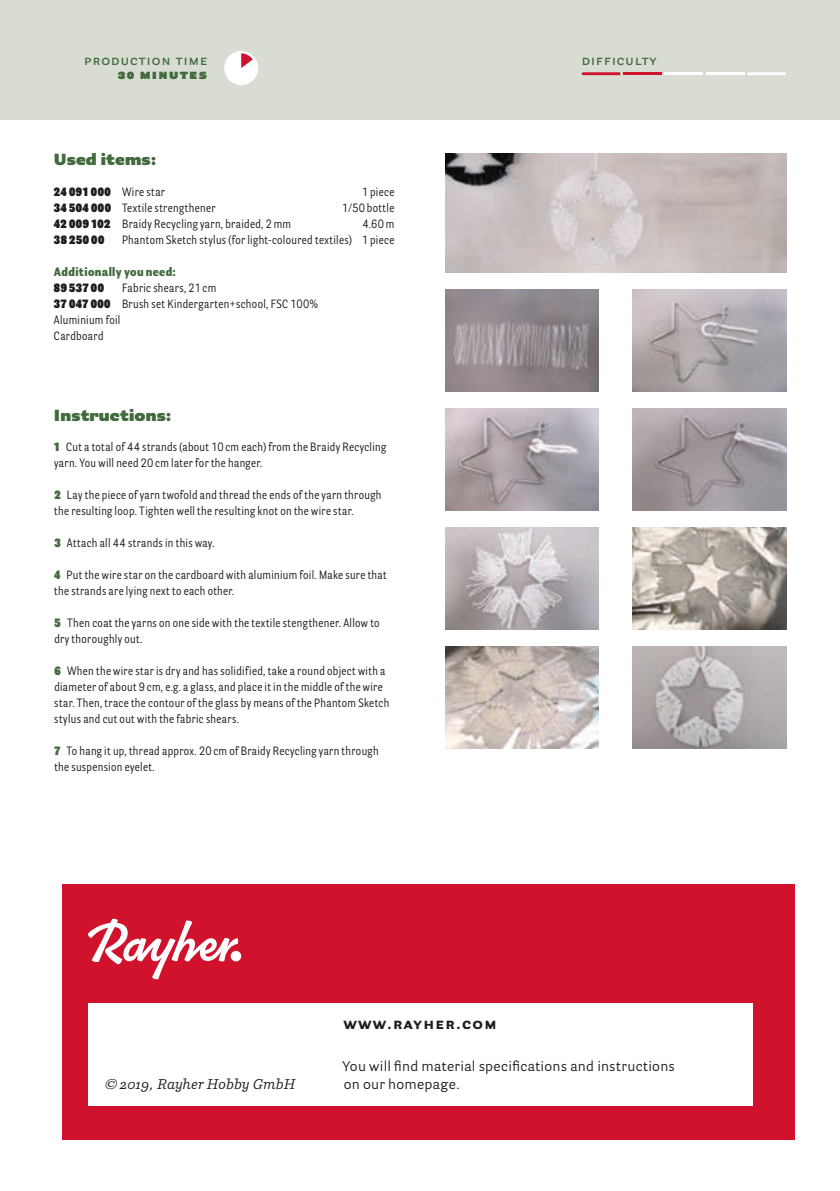
<style>
.page{position:relative;width:840px;height:1191px;background:#fff}
.page>*{position:absolute;margin:0;border:0;box-sizing:border-box;transform-origin:0 0}
.t1{font:900 16px "Parry Grotesque Pro";letter-spacing:.01em;color:#426a3e}
.t2{font:700 16px "Parry Grotesque Pro";letter-spacing:.08em;color:#1d1d1b}
.t3{font:14px/18px "Parry Grotesque Pro";letter-spacing:.02em;color:#1d1d1b}
.t4{font:600 14px "Parry Grotesque Pro";letter-spacing:.08em;color:#426a3e}
.t5{font:italic 14px "Parry Pro";letter-spacing:.01em;color:#1d1d1b}
.t6{font:900 14px "Parry Grotesque Pro";color:#426a3e}
.t7{font:12px/16px "Parry Grot Con Pro";letter-spacing:.03em;color:#1d1d1b}
.t8{font:900 12px "Parry Grot Con Pro";letter-spacing:.04em;color:#1d1d1b}
.t9{font:900 12px "Parry Grot Con Pro";letter-spacing:.03em;color:#426a3e}
.s1{font-weight:400}
.s2{font-weight:900}
.s3{font-weight:900;color:#426a3e}
</style>
<div class="page">
<div style="left:62px;top:884px;width:732px;height:256px;background:#d0122d"></div>
<div style="left:88px;top:1003px;width:663px;height:103px;background:#fff"></div>
<div style="left:0;top:0;width:839px;height:119px;background:#d8dcd2"></div>
<svg style="left:88px;top:918px;width:150px;height:61px"></svg>
<div style="left:230px;top:951px;width:11px;height:10px;background:#fff;border-radius:50%"></div>
<div style="left:224px;top:51px;width:34px;height:34px;background:#fff;border-radius:50%"></div>
<svg style="left:241px;top:53px;width:12px;height:15px"></svg>
<svg style="left:581px;top:72px;width:39px;height:3px"></svg>
<hr style="left:622px;top:72px;width:39px;height:3px;background:#d0122d">
<hr style="left:664px;top:72px;width:38px;height:3px;background:#fff">
<hr style="left:705px;top:72px;width:39px;height:3px;background:#fff">
<svg style="left:747px;top:72px;width:38px;height:3px"></svg>
<img style="left:445px;top:289px;width:153px;height:102px">
<img style="left:445px;top:408px;width:153px;height:102px">
<img style="left:445px;top:527px;width:153px;height:102px">
<img style="left:445px;top:646px;width:153px;height:102px">
<img style="left:445px;top:153px;width:340px;height:119px">
<img style="left:632px;top:646px;width:153px;height:102px">
<img style="left:632px;top:289px;width:153px;height:102px">
<img style="left:632px;top:408px;width:153px;height:102px">
<img style="left:632px;top:527px;width:153px;height:102px">
<p class="t4" style="left:84px;top:50px;width:125px">production time</p>
<p class="t4" style="left:581px;top:50px;width:76px">difficulty</p>
<p class="t6" style="left:118px;top:63px;width:91px">30 minutes</p>
<h1 class="t1" style="left:54px;top:148px;width:104px">Used items:</h1>
<p class="t8" style="left:54px;top:183px;width:112px">24 091 000 <span class="s1">Wire star</span></p>
<p class="t7" style="left:362px;top:184px;width:34px">1 piece</p>
<p class="t7" style="left:54px;top:200px;width:163px"><span class="s2">34 504 000</span> Textile strengthener</p>
<p class="t7" style="left:342px;top:200px;width:54px">1/50 bottle</p>
<p class="t7" style="left:54px;top:216px;width:238px"><span class="s2">42 009 102</span> Braidy Recycling yarn, braided, 2mm</p>
<p class="t7" style="left:362px;top:216px;width:33px">4.60 m</p>
<p class="t8" style="left:54px;top:231px;width:52px">38 250 00</p>
<p class="t7" style="left:122px;top:232px;width:273px">Phantom Sketch stylus (for light-coloured textiles) 1 piece</p>
<p class="t9" style="left:54px;top:263px;width:123px">Additionally you need:</p>
<p class="t8" style="left:54px;top:279px;width:52px">89 537 00</p>
<p class="t7" style="left:54px;top:280px;width:265px;text-indent:68px">Fabric shears, 21cm<br><span class="s2">37 047 000</span> Brush set Kindergarten+school, FSC 100%<br>Aluminium foil<br>Cardboard</p>
<h1 class="t1" style="left:54px;top:403px;width:119px">Instructions:</h1>
<p class="t7" style="left:54px;top:439px;width:334px"><span class="s3">1</span> Cut a total of 44 strands (about 10 cm each) from the Braidy Recycling yarn. You will need 20 cm later for the hanger.</p>
<p class="t7" style="left:54px;top:487px;width:328px"><span class="s3">2</span> Lay the piece of yarn twofold and thread the ends of the yarn through the resulting loop. Tighten well the resulting knot on the wire star.</p>
<p class="t7" style="left:54px;top:535px;width:161px"><span class="s3">3</span> Attach all 44 strands in this way.</p>
<p class="t7" style="left:54px;top:567px;width:334px"><span class="s3">4</span> Put the wire star on the cardboard with aluminium foil. Make sure that the strands are lying next to each other.</p>
<p class="t7" style="left:54px;top:615px;width:326px"><span class="s3">5</span> Then coat the yarns on one side with the textile stengthener. Allow to dry thoroughly out.</p>
<p class="t7" style="left:54px;top:663px;width:336px"><span class="s3">6</span> When the wire star is dry and has solidified, take a round object with a diameter of about 9 cm, e.g. a glass, and place it in the middle of the wire star. Then, trace the contour of the glass by means of the Phantom Sketch stylus and cut out with the fabric shears.</p>
<p class="t7" style="left:54px;top:743px;width:326px"><span class="s3">7</span> To hang it up, thread approx. 20 cm of Braidy Recycling yarn through the suspension eyelet.</p>
<p class="t5" style="left:105px;top:1074px;width:192px">© 2019, Rayher Hobby GmbH</p>
<h1 class="t2" style="left:343px;top:1012px;width:155px">www.rayher.com</h1>
<p class="t3" style="left:342px;top:1056px;width:334px">You will find material specifications and instructions on our homepage.</p>
</div>
